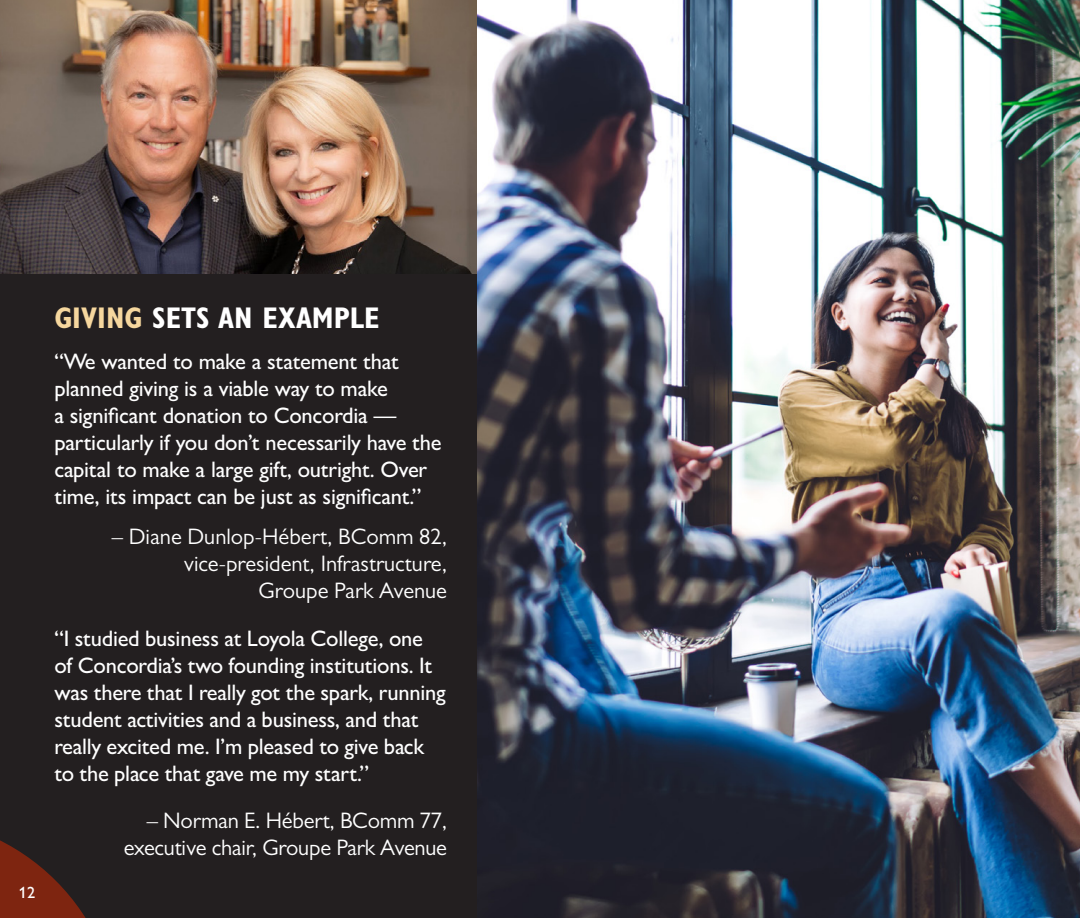
<style>
.page{position:relative;width:1080px;height:918px;background:#fff}
.page>*{position:absolute;margin:0;border:0;box-sizing:border-box;transform-origin:0 0}
.Box_text{font:700 condensed 30px "Gill Sans MT Pro";color:#fff}
.Box_text-2{font:500 22.5px/27px "Gill Sans MT Pro";letter-spacing:-.01em;color:#fff}
.Box_text-3{font:22.5px/27px "Gill Sans MT Pro";color:#fff;text-align:right}
.t1{font:500 16.35px "Gill Sans MT Pro";color:#fff}
.s1{color:#f6d79e}
</style>
<div class="page">
<img style="left:477px;top:0;width:603px;height:918px">
<div style="left:0;top:0;width:477px;height:918px;background:#231f20"></div>
<img style="left:0;top:0;width:477px;height:274px">
<svg style="left:0;top:840px;width:86px;height:78px"></svg>
<p class="t1" style="left:19px;top:883px;width:18px">12</p>
<p class="Box_text" style="left:54px;top:301px;width:327px"><span class="s1">GIVING</span> SETS AN EXAMPLE</p>
<p class="Box_text-2" style="left:54px;top:348px;width:389px">“We wanted to make a statement that planned giving is a viable way to make<br>a significant donation to Concordia — particularly if you don’t necessarily have the capital to make a large gift, outright. Over time, its impact can be just as significant.”</p>
<p class="Box_text-3" style="left:112px;top:523px;width:337px">– Diane Dunlop-Hébert, BComm 82, vice-president, Infrastructure,<br>Groupe Park Avenue</p>
<p class="Box_text-2" style="left:54px;top:624px;width:393px">“I studied business at Loyola College, one of Concordia’s two founding institutions. It was there that I really got the spark, running student activities and a business, and that really excited me. I’m pleased to give back to the place that gave me my start.”</p>
<p class="Box_text-3" style="left:124px;top:807px;width:325px">– Norman E. Hébert, BComm 77, executive chair, Groupe Park Avenue</p>
</div>
